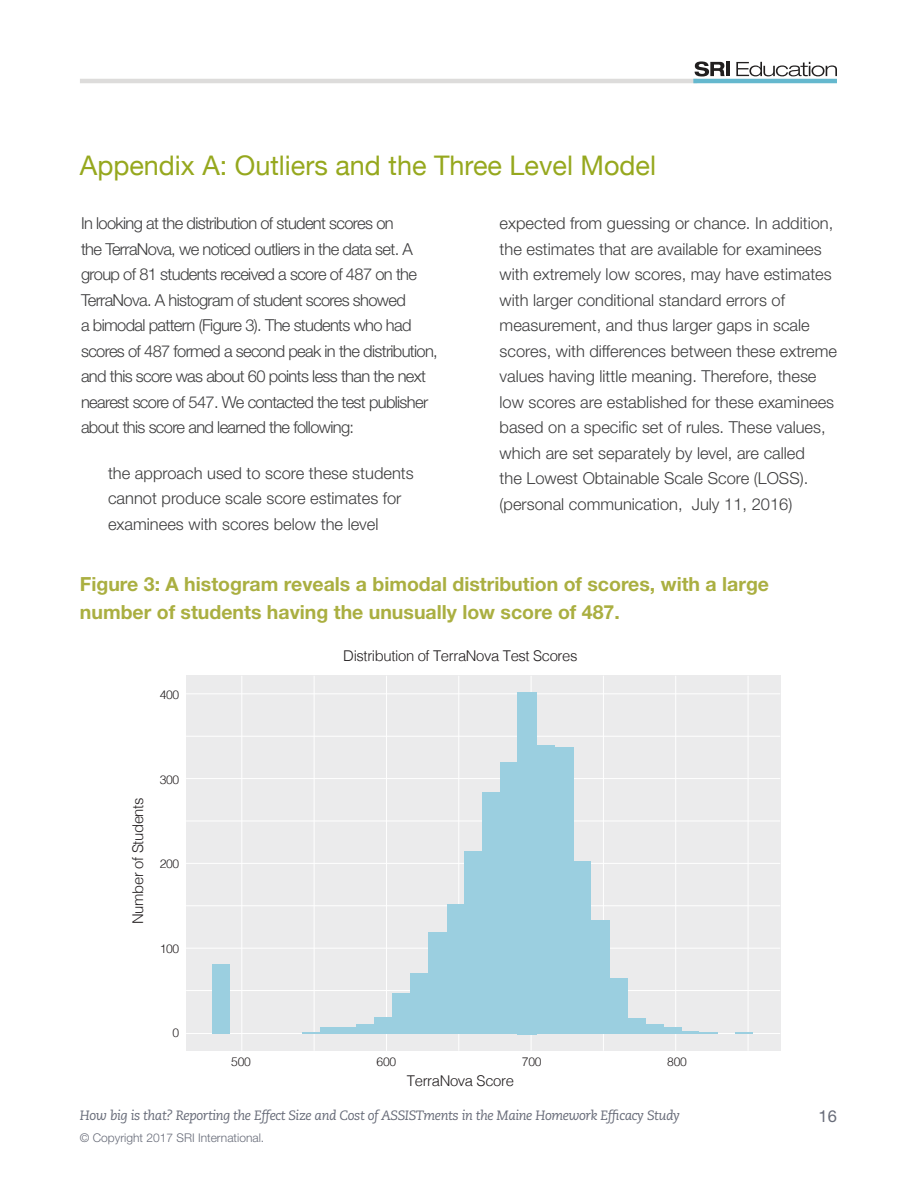
<style>
.page{position:relative;width:918px;height:1188px;background:#fff}
.page>*{position:absolute;margin:0;border:0;box-sizing:border-box;transform-origin:0 0}
.heading_2{font:27px "Helvetica Neue";color:#96a81e}
.body{font:700 19.5px/28.5px "Helvetica Neue";color:#aaaf41}
.indented_text{font:300 16.5px/25.5px "Helvetica Neue";color:#3e3e3f}
.body-2{font:300 16.5px/25.5px "Helvetica Neue";letter-spacing:-.04em;color:#3e3e3f}
.t1{font:16.5px "Helvetica Neue";color:#686c79}
.t2{font:300 14.85px "Helvetica";letter-spacing:-.025em;color:#231f20}
.t3{font:italic 13.5px "Caecilia LT Std";letter-spacing:-.03em;color:#686c79}
.t4{font:300 12.15px "Helvetica";letter-spacing:-.025em;color:#231f20}
.t5{font:300 12px "Helvetica Neue";color:#686c79}
</style>
<div class="page">
<hr style="left:80px;top:79px;width:617px;height:4px;background:#dddcdb">
<svg style="left:695px;top:61px;width:30px;height:16px"></svg>
<hr style="left:726px;top:62px;width:4px;height:14px;background:#211f1f">
<svg style="left:736px;top:62px;width:101px;height:14px"></svg>
<hr style="left:693px;top:79px;width:144px;height:4px;background:#65b8ce">
<div style="left:186px;top:676px;width:594px;height:375px;background:#ebebec"></div>
<hr style="left:748px;top:676px;width:1px;height:375px;background:#fff">
<hr style="left:675px;top:676px;width:1px;height:375px;background:#fff">
<hr style="left:603px;top:676px;width:1px;height:375px;background:#fff">
<hr style="left:531px;top:676px;width:1px;height:375px;background:#fff">
<hr style="left:458px;top:676px;width:1px;height:375px;background:#fff">
<hr style="left:386px;top:676px;width:1px;height:375px;background:#fff">
<hr style="left:314px;top:676px;width:1px;height:375px;background:#fff">
<hr style="left:241px;top:676px;width:1px;height:375px;background:#fff">
<hr style="left:186px;top:693px;width:594px;height:1px;background:#fff">
<hr style="left:186px;top:736px;width:594px;height:1px;background:#fff">
<hr style="left:186px;top:778px;width:594px;height:1px;background:#fff">
<hr style="left:186px;top:821px;width:594px;height:1px;background:#fff">
<hr style="left:186px;top:863px;width:594px;height:1px;background:#fff">
<hr style="left:186px;top:905px;width:594px;height:1px;background:#fff">
<hr style="left:186px;top:948px;width:594px;height:1px;background:#fff">
<hr style="left:186px;top:990px;width:594px;height:1px;background:#fff">
<hr style="left:186px;top:1033px;width:594px;height:1px;background:#fff">
<div style="left:213px;top:965px;width:17px;height:69px;background:#9bcfe0"></div>
<svg style="left:302px;top:1032px;width:18px;height:2px"></svg>
<div style="left:320px;top:1027px;width:36px;height:7px;background:#9bcfe0"></div>
<div style="left:356px;top:1025px;width:19px;height:9px;background:#9bcfe0"></div>
<div style="left:374px;top:1017px;width:20px;height:17px;background:#9bcfe0"></div>
<div style="left:393px;top:994px;width:18px;height:40px;background:#9bcfe0"></div>
<div style="left:410px;top:973px;width:19px;height:61px;background:#9bcfe0"></div>
<div style="left:428px;top:932px;width:20px;height:102px;background:#9bcfe0"></div>
<div style="left:447px;top:904px;width:19px;height:130px;background:#9bcfe0"></div>
<div style="left:464px;top:851px;width:19px;height:183px;background:#9bcfe0"></div>
<div style="left:482px;top:792px;width:20px;height:242px;background:#9bcfe0"></div>
<div style="left:501px;top:762px;width:19px;height:272px;background:#9bcfe0"></div>
<div style="left:518px;top:692px;width:19px;height:342px;background:#9bcfe0"></div>
<div style="left:536px;top:746px;width:19px;height:288px;background:#9bcfe0"></div>
<div style="left:554px;top:748px;width:20px;height:286px;background:#9bcfe0"></div>
<div style="left:572px;top:861px;width:19px;height:173px;background:#9bcfe0"></div>
<div style="left:590px;top:920px;width:20px;height:114px;background:#9bcfe0"></div>
<div style="left:609px;top:979px;width:18px;height:55px;background:#9bcfe0"></div>
<div style="left:626px;top:1018px;width:19px;height:16px;background:#9bcfe0"></div>
<div style="left:644px;top:1024px;width:19px;height:10px;background:#9bcfe0"></div>
<div style="left:662px;top:1028px;width:19px;height:6px;background:#9bcfe0"></div>
<hr style="left:679px;top:1031px;width:20px;height:3px;background:#9bcfe0">
<svg style="left:699px;top:1032px;width:18px;height:2px"></svg>
<svg style="left:735px;top:1032px;width:18px;height:2px"></svg>
<p class="heading_2" style="left:80px;top:146px;width:578px">Appendix A: Outliers and the Three Level Model</p>
<p class="body-2" style="left:81px;top:210px;width:358px">In looking at the distribution of student scores on<br>the TerraNova, we noticed outliers in the data set. A group of 81 students received a score of 487 on the TerraNova. A histogram of student scores showed<br>a bimodal pattern (Figure 3). The students who had scores of 487 formed a second peak in the distribution, and this score was about 60 points less than the next nearest score of 547. We contacted the test publisher about this score and learned the following:</p>
<p class="indented_text" style="left:108px;top:460px;width:307px">the approach used to score these students cannot produce scale score estimates for examinees with scores below the level</p>
<p class="indented_text" style="left:500px;top:210px;width:339px">expected from guessing or chance. In addition, the estimates that are available for examinees with extremely low scores, may have estimates with larger conditional standard errors of measurement, and thus larger gaps in scale scores, with differences between these extreme values having little meaning. Therefore, these low scores are established for these examinees based on a specific set of rules. These values, which are set separately by level, are called<br>the Lowest Obtainable Scale Score (LOSS). (personal communication, July 11, 2016)</p>
<p class="body" style="left:80px;top:569px;width:691px">Figure 3: A histogram reveals a bimodal distribution of scores, with a large number of students having the unusually low score of 487.</p>
<p class="t4" style="left:160px;top:685px;width:21px">400</p>
<p class="t2" style="left:125px;top:924px;width:128px;rotate:-90deg">Number of Students</p>
<p class="t4" style="left:160px;top:769px;width:21px">300</p>
<p class="t4" style="left:160px;top:854px;width:21px">200</p>
<p class="t4" style="left:160px;top:938px;width:21px">100</p>
<p class="t4" style="left:173px;top:1023px;width:8px">0</p>
<p class="t2" style="left:343px;top:643px;width:236px">Distribution of TerraNova Test Scores</p>
<p class="t4" style="left:231px;top:1051px;width:21px">500</p>
<p class="t4" style="left:377px;top:1051px;width:21px">600</p>
<p class="t4" style="left:522px;top:1051px;width:21px">700</p>
<p class="t4" style="left:667px;top:1051px;width:21px">800</p>
<p class="t2" style="left:407px;top:1068px;width:109px">TerraNova Score</p>
<p class="t3" style="left:80px;top:1107px;width:602px">How big is that? Reporting the Effect Size and Cost of ASSISTments in the Maine Homework Efficacy Study</p>
<p class="t5" style="left:80px;top:1130px;width:186px">© Copyright 2017 SRI International.</p>
<p class="t1" style="left:819px;top:1107px;width:20px">16</p>
</div>
